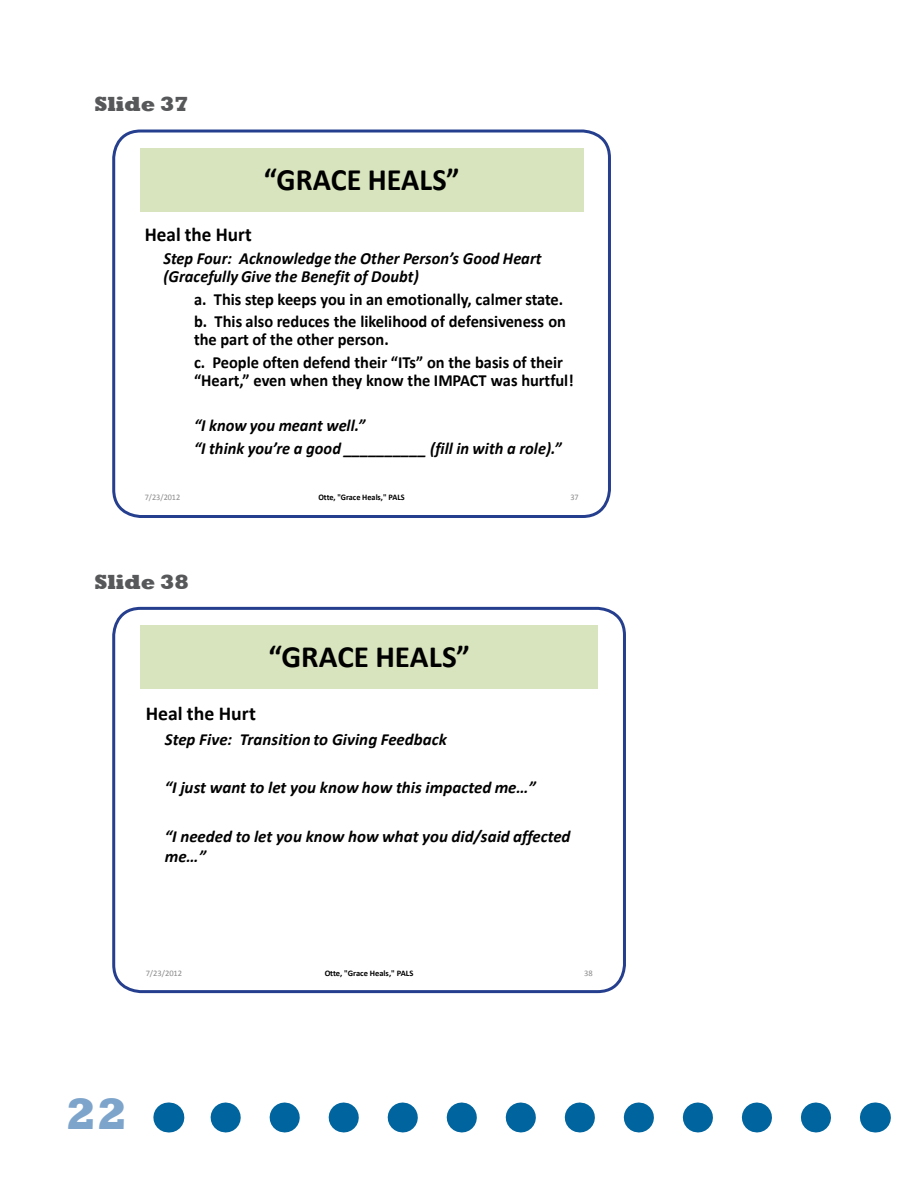
<style>
.page{position:relative;width:918px;height:1188px;background:#fff}
.page>*{position:absolute;margin:0;border:0;box-sizing:border-box;transform-origin:0 0}
.t1{font:800 45px "Rockwell";color:#7da4ca}
.t2{font:700 31.2px "Calibri";color:#000}
.t3{font:700 31.05px "Calibri";color:#000}
.Subhead_Rockwell_gra{font:800 21px "Rockwell";letter-spacing:-.01em;color:#57585a}
.t4{font:700 19.8px "Calibri";color:#000}
.t5{font:italic 700 16.95px/18.5px "Calibri";letter-spacing:.005em;color:#000}
.t6{font:700 16.95px/22.4px "Calibri";letter-spacing:-.005em;color:#000}
.t7{font:700 8.55px "Calibri";letter-spacing:-.005em;color:#000}
.t8{font:8.55px "Calibri";letter-spacing:-.005em;color:#898989}
.t9{font:700 8.4px "Calibri";letter-spacing:-.005em;color:#000}
.t10{font:8.4px "Calibri";letter-spacing:-.005em;color:#898989}
</style>
<div class="page">
<svg style="left:210px;top:1102px;width:606px;height:30px"></svg>
<hr style="left:875px;top:1102px;width:1px;height:30px;background:#00649e">
<hr style="left:168px;top:1102px;width:1px;height:30px;background:#00649e">
<div style="left:140px;top:148px;width:444px;height:64px;background:#d7e4bd"></div>
<div style="left:112px;top:130px;width:499px;height:388px;border:3px solid #253f8e;border-radius:27px"></div>
<div style="left:141px;top:625px;width:457px;height:64px;background:#d7e4bd"></div>
<div style="left:112px;top:607px;width:514px;height:386px;border:3px solid #253f8e;border-radius:27px"></div>
<p class="Subhead_Rockwell_gra" style="left:94px;top:91px;width:96px">Slide 37</p>
<p class="t2" style="left:264px;top:160px;width:197px">“GRACE HEALS”</p>
<p class="t4" style="left:145px;top:221px;width:108px">Heal the Hurt</p>
<p class="t5" style="left:163px;top:249px;width:380px">Step Four: Acknowledge the Other Person’s Good Heart (Gracefully Give the Benefit of Doubt)</p>
<p class="t6" style="left:194px;top:288px;width:373px">a. This step keeps you in an emotionally, calmer state. b. This also reduces the likelihood of defensiveness on</p>
<p class="t6" style="left:194px;top:329px;width:370px">the part of the other person.<br>c. People often defend their “ITs” on the basis of their</p>
<p class="t6" style="left:194px;top:369px;width:381px">“Heart,” even when they know the IMPACT was hurtful!</p>
<p class="t5" style="left:194px;top:414px;width:369px;line-height:22.6px">“I know you meant well.”<br>“I think you’re a good __________ (fill in with a role).”</p>
<p class="t8" style="left:145px;top:492px;width:37px">7/23/2012</p>
<p class="t7" style="left:318px;top:492px;width:88px">Otte, "Grace Heals," PALS</p>
<p class="t8" style="left:570px;top:492px;width:10px">37</p>
<p class="Subhead_Rockwell_gra" style="left:94px;top:570px;width:96px">Slide 38</p>
<p class="t3" style="left:269px;top:637px;width:203px">“GRACE HEALS”</p>
<p class="t4" style="left:146px;top:701px;width:112px">Heal the Hurt</p>
<p class="t5" style="left:165px;top:730px;width:284px">Step Five: Transition to Giving Feedback</p>
<p class="t5" style="left:165px;top:779px;width:373px">“I just want to let you know how this impacted me…”</p>
<p class="t5" style="left:165px;top:826px;width:407px;line-height:20.2px">“I needed to let you know how what you did/said affected me…”</p>
<p class="t10" style="left:146px;top:967px;width:38px">7/23/2012</p>
<p class="t9" style="left:325px;top:967px;width:90px">Otte, "Grace Heals," PALS</p>
<p class="t10" style="left:584px;top:967px;width:10px">38</p>
<h1 class="t1" style="left:65px;top:1088px;width:63px">22</h1>
</div>
